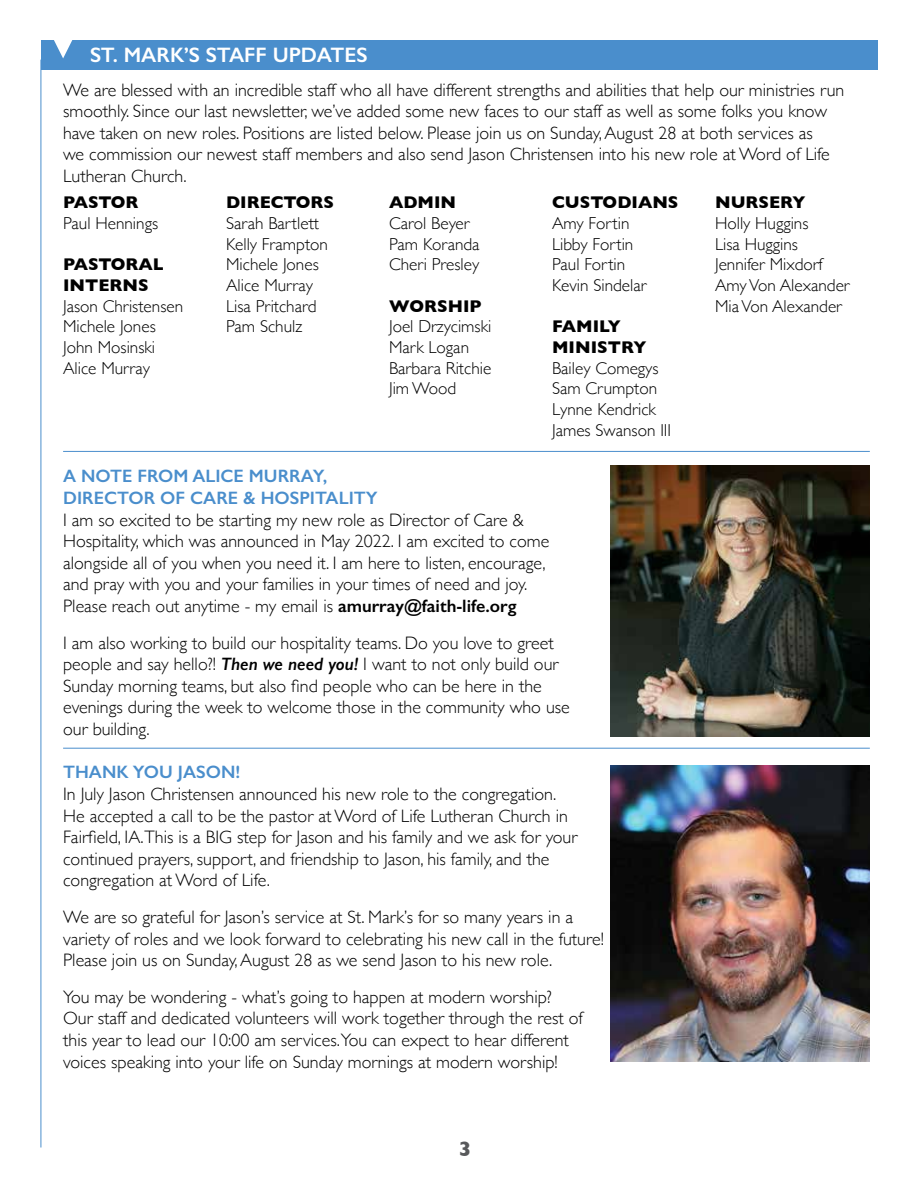
<style>
.page{position:relative;width:918px;height:1188px;background:#fff}
.page>*{position:absolute;margin:0;border:0;box-sizing:border-box;transform-origin:0 0}
.t1{font:600 21px "Gill Sans";color:#fff}
.t2{font:700 21px "Gill Sans";color:#58595b}
.t3{font:300 18px/21.6px "Gill Sans";color:#000}
.t4{font:600 18px/21.6px "Gill Sans";color:#4a8ecc}
.t5{font:300 17.25px/20.7px "Gill Sans";color:#000}
.t6{font:700 17.25px/20.7px "Gill Sans";color:#000}
.s1{font-weight:600}
.s2{font-weight:600;font-style:italic}
</style>
<div class="page">
<hr style="left:41px;top:60px;width:1px;height:1088px;background:#4a8ecc">
<div style="left:41px;top:40px;width:837px;height:30px;background:#4a8ecc"></div>
<svg style="left:54px;top:40px;width:19px;height:18px"></svg>
<img style="left:610px;top:765px;width:260px;height:296px">
<hr style="left:63px;top:451px;width:807px;height:1px;background:#4a8ecc">
<hr style="left:63px;top:748px;width:807px;height:1px;background:#4a8ecc">
<img style="left:610px;top:465px;width:260px;height:271px">
<p class="t1" style="left:90px;top:42px;width:279px">ST. MARK’S STAFF UPDATES</p>
<p class="t3" style="left:63px;top:78px;width:783px">We are blessed with an incredible staff who all have different strengths and abilities that help our ministries run smoothly. Since our last newsletter, we’ve added some new faces to our staff as well as some folks you know have taken on new roles. Positions are listed below. Please join us on Sunday, August 28 at both services as<br>we commission our newest staff members and also send Jason Christensen into his new role at Word of Life Lutheran Church.</p>
<p class="t6" style="left:63px;top:192px;width:77px">PASTOR</p>
<p class="t5" style="left:63px;top:212px;width:97px">Paul Hennings</p>
<p class="t6" style="left:63px;top:254px;width:102px">PASTORAL<br>INTERNS</p>
<p class="t5" style="left:63px;top:295px;width:122px">Jason Christensen<br>Michele Jones<br>John Mosinski<br>Alice Murray</p>
<p class="t6" style="left:226px;top:192px;width:109px">DIRECTORS</p>
<p class="t5" style="left:226px;top:212px;width:103px">Sarah Bartlett<br>Kelly Frampton<br>Michele Jones<br>Alice Murray<br>Lisa Pritchard<br>Pam Schulz</p>
<p class="t6" style="left:389px;top:192px;width:69px">ADMIN</p>
<p class="t5" style="left:389px;top:212px;width:92px">Carol Beyer<br>Pam Koranda<br>Cheri Presley</p>
<p class="t6" style="left:389px;top:295px;width:94px">WORSHIP</p>
<p class="t5" style="left:389px;top:316px;width:104px">Joel Drzycimski<br>Mark Logan<br>Barbara Ritchie<br>Jim Wood</p>
<p class="t6" style="left:552px;top:192px;width:128px">CUSTODIANS</p>
<p class="t5" style="left:552px;top:212px;width:96px">Amy Fortin<br>Libby Fortin<br>Paul Fortin<br>Kevin Sindelar</p>
<p class="t6" style="left:552px;top:316px;width:96px">FAMILY<br>MINISTRY</p>
<p class="t5" style="left:552px;top:357px;width:121px">Bailey Comegys<br>Sam Crumpton<br>Lynne Kendrick<br>James Swanson III</p>
<p class="t4" style="left:63px;top:465px;width:316px">A NOTE FROM ALICE MURRAY,<br>DIRECTOR OF CARE &amp; HOSPITALITY</p>
<p class="t3" style="left:63px;top:508px;width:488px">I am so excited to be starting my new role as Director of Care &amp; Hospitality, which was announced in May 2022. I am excited to come alongside all of you when you need it. I am here to listen, encourage, and pray with you and your families in your times of need and joy.<br>Please reach out anytime - my email is <span class="s1">amurray@faith-life.org</span></p>
<p class="t3" style="left:63px;top:631px;width:508px">I am also working to build our hospitality teams. Do you love to greet people and say hello?! <span class="s2">Then we need you!</span> I want to not only build our Sunday morning teams, but also find people who can be here in the evenings during the week to welcome those in the community who use our building.</p>
<p class="t4" style="left:63px;top:761px;width:179px">THANK YOU JASON!</p>
<p class="t3" style="left:63px;top:782px;width:516px">In July Jason Christensen announced his new role to the congregation.<br>He accepted a call to be the pastor at Word of Life Lutheran Church in Fairfield, IA.This is a BIG step for Jason and his family and we ask for your continued prayers, support, and friendship to Jason, his family, and the congregation at Word of Life.</p>
<p class="t3" style="left:63px;top:905px;width:542px">We are so grateful for Jason’s service at St. Mark’s for so many years in a variety of roles and we look forward to celebrating his new call in the future!<br>Please join us on Sunday, August 28 as we send Jason to his new role.</p>
<p class="t3" style="left:63px;top:985px;width:521px">You may be wondering - what’s going to happen at modern worship?<br>Our staff and dedicated volunteers will work together through the rest of this year to lead our 10:00 am services.You can expect to hear different voices speaking into your life on Sunday mornings at modern worship!</p>
<p class="t2" style="left:459px;top:1132px;width:14px">3</p>
<p class="t6" style="left:715px;top:192px;width:92px">NURSERY</p>
<p class="t5" style="left:715px;top:212px;width:136px">Holly Huggins<br>Lisa Huggins<br>Jennifer Mixdorf<br>Amy Von Alexander<br>Mia Von Alexander</p>
</div>
